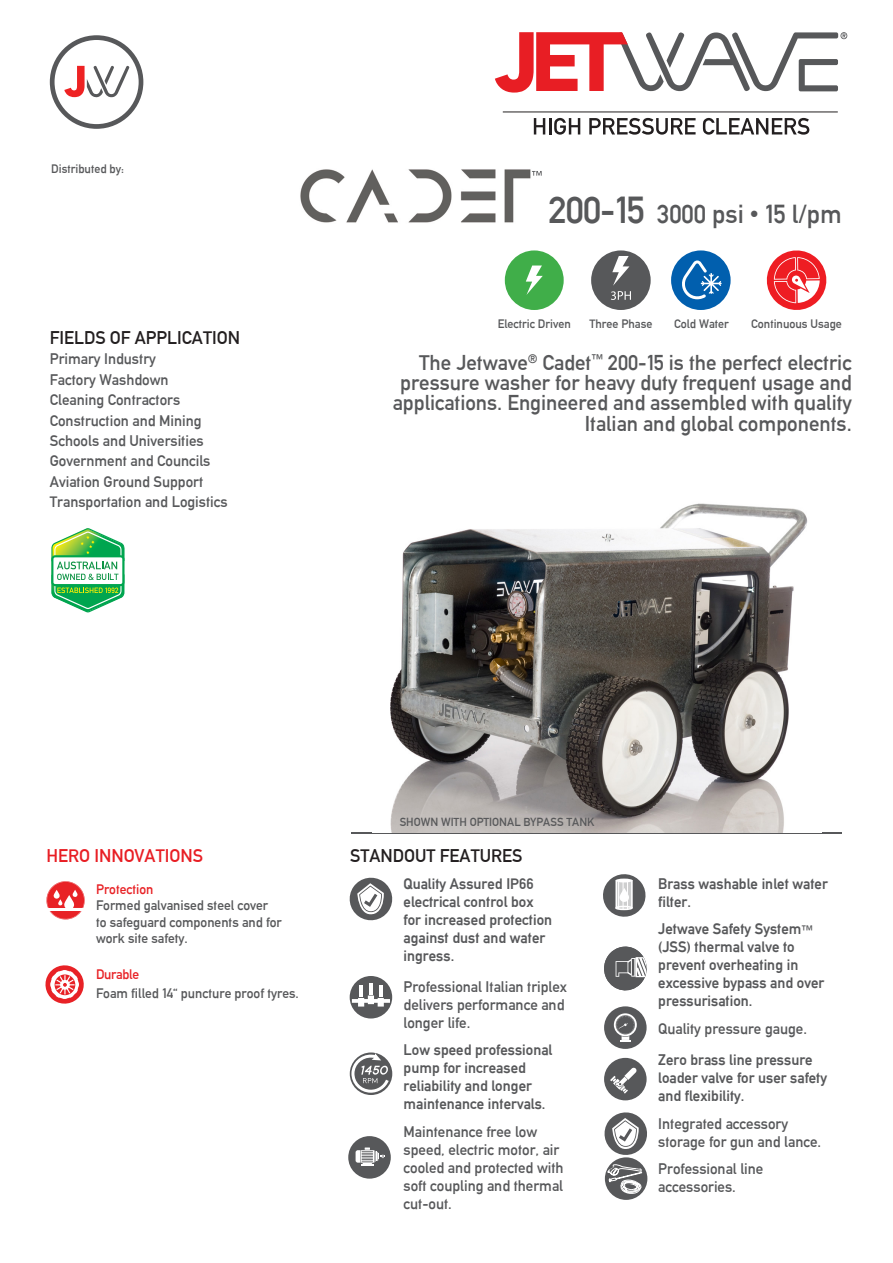
<style>
.page{position:relative;width:893px;height:1263px;background:#fff}
.page>*{position:absolute;margin:0;border:0;box-sizing:border-box;transform-origin:0 0}
.t1{font:25.5px "Alte DIN1451 Mittelschrift";color:#57585a}
.Body{font:21px/20.4px "Alte DIN1451 Mittelschrift";color:#57585a;text-align:right}
.Sub_Head{font:18px "Alte DIN1451 Mittelschrift";color:#231f20}
.Sub_Head-2{font:18px "Alte DIN1451 Mittelschrift";color:#e81e24}
.Body-2{font:15px/18px "Alte DIN1451 Mittelschrift";color:#57585a}
.t2{font:15px/18px "Alte DIN1451 Mittelschriftgepraegt";color:#57585a}
.Body-3{font:13.5px/16.5px "Alte DIN1451 Mittelschrift";color:#57585a}
.Body-4{font:13.5px "Alte DIN1451 Mittelschrift";color:#e82226}
.Body-5{font:13.5px "Alte DIN1451 Mittelschrift";letter-spacing:-.02em;color:#e82226}
.Body-6{font:12px "Alte DIN1451 Mittelschrift";color:#57585a}
.Body-7{font:11.55px "Alte DIN1451 Mittelschrift";color:#57585a}
.s1{font-size:36.75px}
.s2{font-family:"Arial"}
.s3{font-family:"Alte DIN1451 Mittelschrift";font-size:12px}
</style>
<div class="page">
<svg style="left:50px;top:35px;width:93px;height:94px"></svg>
<hr style="left:351px;top:832px;width:491px;height:2px;background:#57585a">
<img style="left:390px;top:503px;width:418px;height:329px">
<svg style="left:51px;top:528px;width:73px;height:84px"></svg>
<svg style="left:671px;top:250px;width:60px;height:60px"></svg>
<svg style="left:766px;top:250px;width:61px;height:60px"></svg>
<svg style="left:505px;top:250px;width:59px;height:60px"></svg>
<svg style="left:591px;top:250px;width:60px;height:60px"></svg>
<svg style="left:495px;top:32px;width:352px;height:61px"></svg>
<hr style="left:503px;top:112px;width:335px;height:1px;background:#231f20">
<svg style="left:534px;top:118px;width:46px;height:17px"></svg>
<svg style="left:589px;top:118px;width:107px;height:17px"></svg>
<svg style="left:703px;top:118px;width:106px;height:17px"></svg>
<img style="left:300px;top:169px;width:231px;height:54px">
<svg style="left:532px;top:171px;width:10px;height:5px"></svg>
<svg style="left:45px;top:965px;width:39px;height:39px"></svg>
<div style="left:605px;top:1157px;width:42px;height:43px;background:#57585a;border-radius:50%"></div>
<svg style="left:608px;top:1164px;width:34px;height:31px"></svg>
<div style="left:350px;top:976px;width:42px;height:42px;background:#57585a;border-radius:50%"></div>
<hr style="left:369px;top:983px;width:4px;height:11px;background:#fff">
<svg style="left:352px;top:986px;width:38px;height:20px"></svg>
<svg style="left:603px;top:874px;width:43px;height:43px"></svg>
<svg style="left:350px;top:1052px;width:42px;height:43px"></svg>
<svg style="left:353px;top:1053px;width:38px;height:41px"></svg>
<svg style="left:604px;top:946px;width:43px;height:45px"></svg>
<div style="left:604px;top:1058px;width:43px;height:42px;background:#57585a;border-radius:50%"></div>
<svg style="left:610px;top:1067px;width:27px;height:26px"></svg>
<div style="left:604px;top:1006px;width:43px;height:43px;background:#57585a;border-radius:50%"></div>
<svg style="left:614px;top:1013px;width:23px;height:29px"></svg>
<div style="left:348px;top:1136px;width:43px;height:42px;background:#57585a;border-radius:50%"></div>
<svg style="left:356px;top:1147px;width:29px;height:19px"></svg>
<svg style="left:604px;top:1112px;width:43px;height:46px"></svg>
<svg style="left:349px;top:877px;width:44px;height:44px"></svg>
<svg style="left:46px;top:881px;width:39px;height:39px"></svg>
<p class="Body-6" style="left:51px;top:161px;width:74px">Distributed by:</p>
<p class="Sub_Head" style="left:50px;top:327px;width:192px">FIELDS OF APPLICATION</p>
<p class="Body-2" style="left:50px;top:350px;width:108px">Primary Industry</p>
<p class="Body-2" style="left:50px;top:370px;width:120px">Factory Washdown</p>
<p class="Body-2" style="left:50px;top:391px;width:132px">Cleaning Contractors</p>
<p class="Body-2" style="left:50px;top:411px;width:153px">Construction and Mining</p>
<p class="Body-2" style="left:50px;top:432px;width:155px">Schools and Universities</p>
<p class="Body-2" style="left:50px;top:452px;width:162px">Government and Councils</p>
<p class="Body-2" style="left:50px;top:472px;width:155px">Aviation Ground Support</p>
<p class="Body-2" style="left:50px;top:493px;width:179px">Transportation and Logistics</p>
<p class="t1" style="left:548px;top:199px;width:295px"><span class="s1">200-15</span> 3000 psi <span class="s2">•</span> 15 l/pm</p>
<p class="Body-6" style="left:498px;top:317px;width:75px">Electric Driven</p>
<p class="Body-6" style="left:589px;top:317px;width:64px">Three Phase</p>
<p class="Body-6" style="left:674px;top:317px;width:56px">Cold Water</p>
<p class="Body-6" style="left:751px;top:317px;width:92px">Continuous Usage</p>
<p class="Body" style="left:393px;top:352px;width:461px">The Jetwave<sup>®</sup> Cadet<sup>™</sup> 200-15 is the perfect electric pressure washer for heavy duty frequent usage and applications. Engineered and assembled with quality Italian and global components.</p>
<p class="Body-7" style="left:400px;top:815px;width:196px">SHOWN WITH OPTIONAL BYPASS TANK</p>
<p class="Sub_Head-2" style="left:46px;top:845px;width:158px">HERO INNOVATIONS</p>
<p class="Sub_Head" style="left:350px;top:845px;width:174px">STANDOUT FEATURES</p>
<p class="t2" style="left:404px;top:874px;width:150px">Quality Assured IP66 electrical control box for increased protection against dust and water ingress.</p>
<p class="Body-2" style="left:404px;top:977px;width:165px">Professional Italian triplex delivers performance and longer life.</p>
<p class="t2" style="left:404px;top:1041px;width:150px">Low speed professional pump for increased reliability and longer maintenance intervals.</p>
<p class="Body-2" style="left:404px;top:1123px;width:162px">Maintenance free low speed, electric motor, air cooled and protected with soft coupling and thermal cut-out.</p>
<p class="Body-4" style="left:96px;top:881px;width:59px">Protection</p>
<p class="Body-3" style="left:96px;top:897px;width:187px">Formed galvanised steel cover to safeguard components and for work site safety.</p>
<p class="Body-5" style="left:96px;top:966px;width:45px">Durable</p>
<p class="Body-3" style="left:96px;top:985px;width:204px">Foam filled 14“ puncture proof tyres.</p>
<p class="t2" style="left:658px;top:874px;width:171px">Brass washable inlet water filter.</p>
<p class="t2" style="left:658px;top:920px;width:168px">Jetwave Safety System<span class="s3">™ </span>(JSS) thermal valve to prevent overheating in excessive bypass and over pressurisation.</p>
<p class="Body-2" style="left:658px;top:1020px;width:150px">Quality pressure gauge.</p>
<p class="t2" style="left:658px;top:1050px;width:170px">Zero brass line pressure loader valve for user safety and flexibility.</p>
<p class="Body-2" style="left:658px;top:1114px;width:164px">Integrated accessory storage for gun and lance.</p>
<p class="Body-2" style="left:658px;top:1160px;width:107px">Professional line accessories.</p>
</div>
